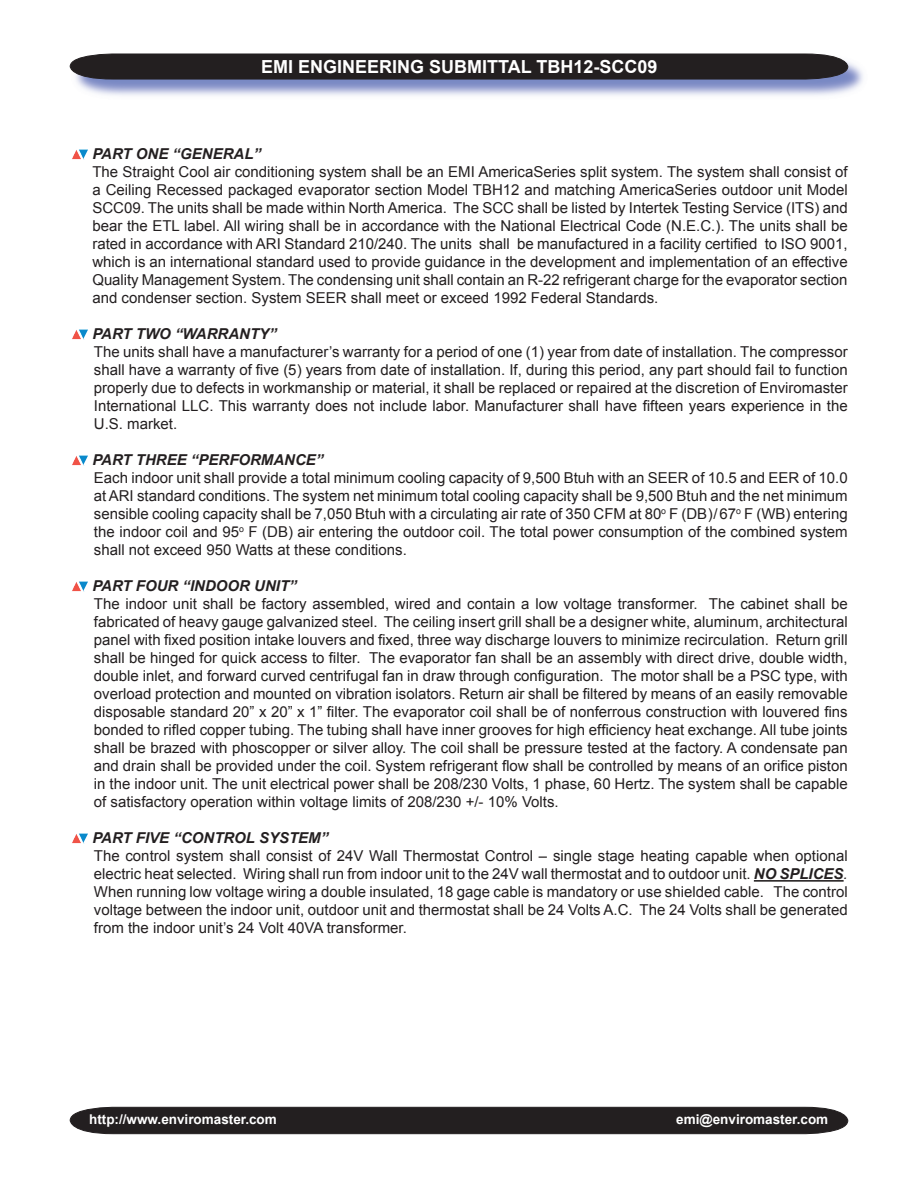
<style>
.page{position:relative;width:918px;height:1188px;background:#fff}
.page>*{position:absolute;margin:0;border:0;box-sizing:border-box;transform-origin:0 0}
.t1{font:700 18px "Arial";color:#fff}
.t2{font:15px/18px "Arial";color:#231f20;text-align:justify}
.t3{font:italic 700 15px "Arial";color:#231f20}
.t4{font:700 13.5px "Arial";color:#fff}
.s1{font-weight:700;font-style:italic}
.s2{font-style:italic}
</style>
<div class="page">
<svg style="left:69px;top:1107px;width:780px;height:27px;background:#282526"></svg>
<hr style="left:754px;top:880px;width:90px;height:2px;background:#231f20">
<img style="left:72px;top:150px;width:16px;height:9px">
<img style="left:72px;top:330px;width:16px;height:9px">
<img style="left:72px;top:456px;width:16px;height:9px">
<img style="left:72px;top:582px;width:16px;height:9px">
<img style="left:72px;top:834px;width:16px;height:9px">
<img style="left:76px;top:62px;width:787px;height:34px">
<svg style="left:69px;top:53px;width:780px;height:27px;background:#2c292b"></svg>
<p class="t1" style="left:261px;top:55px;width:398px">EMI ENGINEERING SUBMITTAL TBH12-SCC09</p>
<p class="t3" style="left:92px;top:144px;width:170px">PART ONE “GENERAL”</p>
<p class="t2" style="left:92px;top:163px;width:757px">The Straight Cool air conditioning system shall be an EMI AmericaSeries split system. The system shall consist of a Ceiling Recessed packaged evaporator section Model TBH12 and matching AmericaSeries outdoor unit Model SCC09. The units shall be made within North America. The SCC shall be listed by Intertek Testing Service (ITS) and bear the ETL label. All wiring shall be in accordance with the National Electrical Code (N.E.C.). The units shall be rated in accordance with ARI Standard 210/240. The units shall be manufactured in a facility certified to ISO 9001, which is an international standard used to provide guidance in the development and implementation of an effective Quality Management System. The condensing unit shall contain an R-22 refrigerant charge for the evaporator section and condenser section. System SEER shall meet or exceed 1992 Federal Standards.</p>
<p class="t3" style="left:92px;top:324px;width:186px">PART TWO “WARRANTY”</p>
<p class="t2" style="left:94px;top:343px;width:755px">The units shall have a manufacturer’s warranty for a period of one (1) year from date of installation. The compressor shall have a warranty of five (5) years from date of installation. If, during this period, any part should fail to function properly due to defects in workmanship or material, it shall be replaced or repaired at the discretion of Enviromaster International LLC. This warranty does not include labor. Manufacturer shall have fifteen years experience in the U.S. market.</p>
<p class="t3" style="left:92px;top:450px;width:233px">PART THREE “PERFORMANCE”</p>
<p class="t2" style="left:94px;top:469px;width:755px">Each indoor unit shall provide a total minimum cooling capacity of 9,500 Btuh with an SEER of 10.5 and EER of 10.0 at ARI standard conditions. The system net minimum total cooling capacity shall be 9,500 Btuh and the net minimum sensible cooling capacity shall be 7,050 Btuh with a circulating air rate of 350 CFM at 80<sup>o</sup> F (DB)/67<sup>o</sup> F (WB) entering the indoor coil and 95<sup>o</sup> F (DB) air entering the outdoor coil. The total power consumption of the combined system shall not exceed 950 Watts at these conditions.</p>
<p class="t3" style="left:92px;top:576px;width:206px">PART FOUR “INDOOR UNIT”</p>
<p class="t2" style="left:94px;top:595px;width:755px">The indoor unit shall be factory assembled, wired and contain a low voltage transformer. The cabinet shall be fabricated of heavy gauge galvanized steel. The ceiling insert grill shall be a designer white, aluminum, architectural panel with fixed position intake louvers and fixed, three way discharge louvers to minimize recirculation. Return grill shall be hinged for quick access to filter. The evaporator fan shall be an assembly with direct drive, double width, double inlet, and forward curved centrifugal fan in draw through configuration. The motor shall be a PSC type, with overload protection and mounted on vibration isolators. Return air shall be filtered by means of an easily removable disposable standard 20” x 20” x 1” filter. The evaporator coil shall be of nonferrous construction with louvered fins bonded to rifled copper tubing. The tubing shall have inner grooves for high efficiency heat exchange. All tube joints shall be brazed with phoscopper or silver alloy. The coil shall be pressure tested at the factory. A condensate pan and drain shall be provided under the coil. System refrigerant flow shall be controlled by means of an orifice piston in the indoor unit. The unit electrical power shall be 208/230 Volts, 1 phase, 60 Hertz. The system shall be capable of satisfactory operation within voltage limits of 208/230 +/- 10% Volts.</p>
<p class="t3" style="left:92px;top:828px;width:237px">PART FIVE “CONTROL SYSTEM”</p>
<p class="t2" style="left:94px;top:847px;width:755px">The control system shall consist of 24V Wall Thermostat Control – single stage heating capable when optional electric heat selected. Wiring shall run from indoor unit to the 24V wall thermostat and to outdoor unit. <span class="s1">NO SPLICES</span><span class="s2">.<br></span>When running low voltage wiring a double insulated, 18 gage cable is mandatory or use shielded cable. The control voltage between the indoor unit, outdoor unit and thermostat shall be 24 Volts A.C. The 24 Volts shall be generated from the indoor unit’s 24 Volt 40VA transformer.</p>
<p class="t4" style="left:89px;top:1110px;width:189px">http://www.enviromaster.com</p>
<p class="t4" style="left:676px;top:1110px;width:153px">emi@enviromaster.com</p>
</div>
